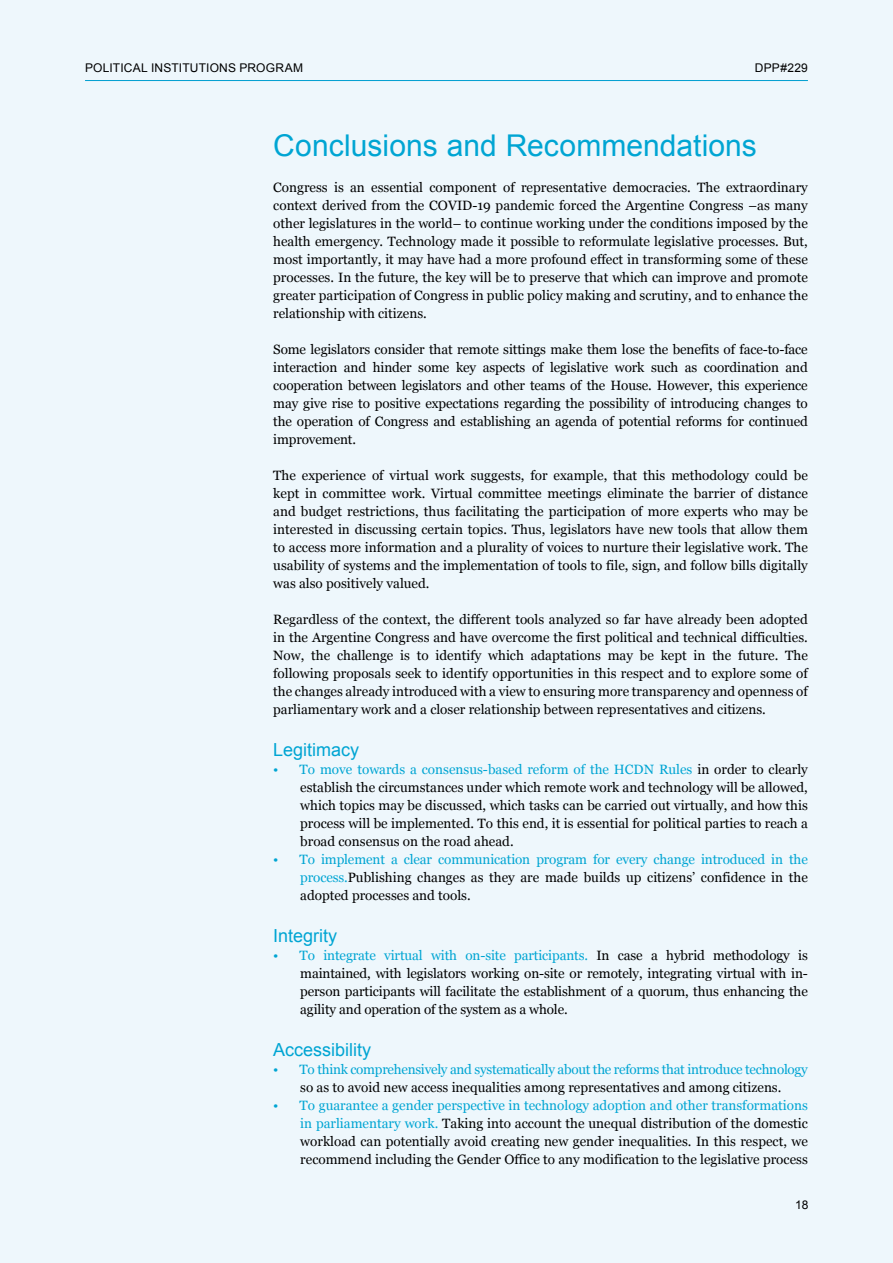
<style>
.page{position:relative;width:893px;height:1263px;background:#eef7fc}
.page>*{position:absolute;margin:0;border:0;box-sizing:border-box;transform-origin:0 0}
.t1{font:30px "Arial";letter-spacing:.005em;color:#00a5d3}
.t2{font:18px "Arial";color:#00a5d3}
.t3{font:13.5px/18px "Georgia";color:#000;text-align:justify}
.t4{font:13.5px "Georgia";letter-spacing:-.02em;color:#00a5d3}
.t5{font:12px "Arial";letter-spacing:.015em;color:#000}
.s1{color:#00a5d3}
</style>
<div class="page">
<p class="t5" style="left:85px;top:59px;width:220px">POLITICAL INSTITUTIONS PROGRAM</p>
<p class="t5" style="left:755px;top:59px;width:55px">DPP#229</p>
<h1 class="t1" style="left:273px;top:125px;width:485px">Conclusions and Recommendations</h1>
<p class="t3" style="left:273px;top:178px;width:536px">Congress is an essential component of representative democracies. The extraordinary context derived from the COVID-19 pandemic forced the Argentine Congress –as many other legislatures in the world– to continue working under the conditions imposed by the health emergency. Technology made it possible to reformulate legislative processes. But, most importantly, it may have had a more profound effect in transforming some of these processes. In the future, the key will be to preserve that which can improve and promote greater participation of Congress in public policy making and scrutiny, and to enhance the relationship with citizens.</p>
<p class="t3" style="left:273px;top:340px;width:536px">Some legislators consider that remote sittings make them lose the benefits of face-to-face interaction and hinder some key aspects of legislative work such as coordination and cooperation between legislators and other teams of the House. However, this experience may give rise to positive expectations regarding the possibility of introducing changes to the operation of Congress and establishing an agenda of potential reforms for continued improvement.</p>
<p class="t3" style="left:273px;top:466px;width:536px">The experience of virtual work suggests, for example, that this methodology could be kept in committee work. Virtual committee meetings eliminate the barrier of distance and budget restrictions, thus facilitating the participation of more experts who may be interested in discussing certain topics. Thus, legislators have new tools that allow them to access more information and a plurality of voices to nurture their legislative work. The usability of systems and the implementation of tools to file, sign, and follow bills digitally was also positively valued.</p>
<p class="t3" style="left:273px;top:610px;width:536px">Regardless of the context, the different tools analyzed so far have already been adopted in the Argentine Congress and have overcome the first political and technical difficulties.<br>Now, the challenge is to identify which adaptations may be kept in the future. The following proposals seek to identify opportunities in this respect and to explore some of the changes already introduced with a view to ensuring more transparency and openness of parliamentary work and a closer relationship between representatives and citizens.</p>
<h2 class="t2" style="left:273px;top:737px;width:88px">Legitimacy</h2>
<p class="t3" style="left:300px;top:760px;width:509px;text-indent:-27px"><span class="s1">• To move towards a consensus-based reform of the HCDN Rules</span> in order to clearly establish the circumstances under which remote work and technology will be allowed, which topics may be discussed, which tasks can be carried out virtually, and how this process will be implemented. To this end, it is essential for political parties to reach a broad consensus on the road ahead.</p>
<p class="t3" style="left:300px;top:850px;width:509px;text-indent:-27px"><span class="s1">• To implement a clear communication program for every change introduced in the process.</span>Publishing changes as they are made builds up citizens’ confidence in the adopted processes and tools.</p>
<h2 class="t2" style="left:273px;top:923px;width:66px">Integrity</h2>
<p class="t3" style="left:300px;top:946px;width:509px;text-indent:-27px"><span class="s1">• To integrate virtual with on-site participants.</span> In case a hybrid methodology is maintained, with legislators working on-site or remotely, integrating virtual with in&shy;person participants will facilitate the establishment of a quorum, thus enhancing the agility and operation of the system as a whole.</p>
<h2 class="t2" style="left:273px;top:1037px;width:100px">Accessibility</h2>
<p class="t4" style="left:273px;top:1061px;width:536px">• To think comprehensively and systematically about the reforms that introduce technology</p>
<p class="t3" style="left:300px;top:1078px;width:483px">so as to avoid new access inequalities among representatives and among citizens.</p>
<p class="t3" style="left:300px;top:1096px;width:509px;text-indent:-27px"><span class="s1">• To guarantee a gender perspective in technology adoption and other transformations in parliamentary work.</span> Taking into account the unequal distribution of the domestic workload can potentially avoid creating new gender inequalities. In this respect, we recommend including the Gender Office to any modification to the legislative process</p>
<p class="t5" style="left:795px;top:1197px;width:15px">18</p>
</div>
